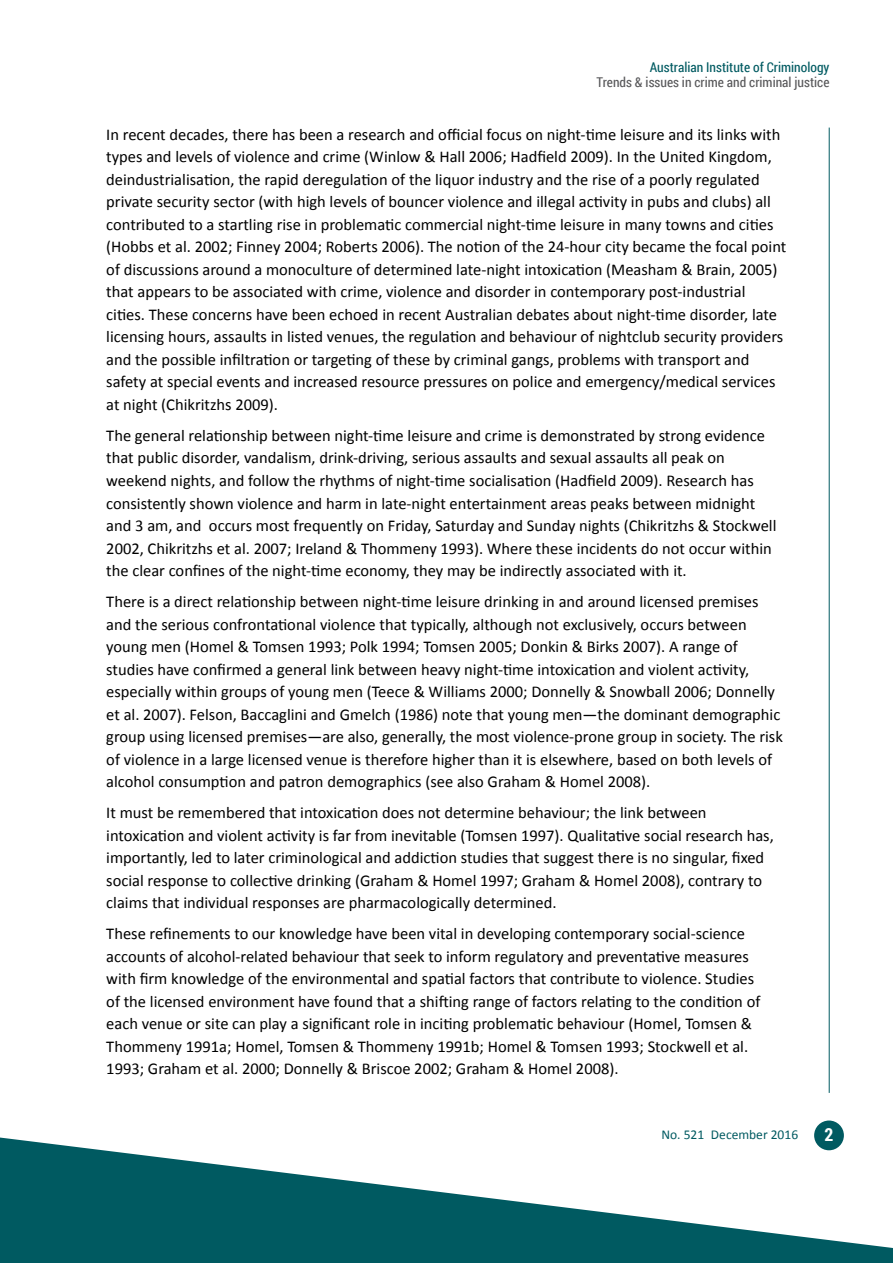
<style>
.page{position:relative;width:893px;height:1263px;background:#fff}
.page>*{position:absolute;margin:0;border:0;box-sizing:border-box;transform-origin:0 0}
.Page_numbers{font:700 18px "Roboto Condensed";color:#fff}
.body{font:16.5px/22.5px "Calibri";color:#000}
.t1{font:13.5px "Roboto Condensed";color:#58585a}
.t2{font:13.5px "Roboto Condensed";color:#005a61}
.footer01{font:13.5px "Calibri";color:#005a61}
</style>
<div class="page">
<hr style="left:829px;top:128px;width:1px;height:965px;background:#005a61">
<div style="left:814px;top:1120px;width:30px;height:30px;background:#005a61;border-radius:50%"></div>
<svg style="left:0;top:1137px;width:893px;height:126px;fill:#005a61"></svg>
<p class="t2" style="left:650px;top:58px;width:181px">Australian Institute of Criminology</p>
<p class="t1" style="left:597px;top:73px;width:234px">Trends &amp; issues in crime and criminal justice</p>
<p class="body" style="left:106px;top:123px;width:682px">In recent decades, there has been a research and official focus on night-time leisure and its links with types and levels of violence and crime (Winlow &amp; Hall 2006; Hadfield 2009). In the United Kingdom, deindustrialisation, the rapid deregulation of the liquor industry and the rise of a poorly regulated private security sector (with high levels of bouncer violence and illegal activity in pubs and clubs) all contributed to a startling rise in problematic commercial night-time leisure in many towns and cities (Hobbs et al. 2002; Finney 2004; Roberts 2006). The notion of the 24-hour city became the focal point of discussions around a monoculture of determined late-night intoxication (Measham &amp; Brain, 2005) that appears to be associated with crime, violence and disorder in contemporary post-industrial cities. These concerns have been echoed in recent Australian debates about night-time disorder, late licensing hours, assaults in listed venues, the regulation and behaviour of nightclub security providers and the possible infiltration or targeting of these by criminal gangs, problems with transport and safety at special events and increased resource pressures on police and emergency/medical services at night (Chikritzhs 2009).</p>
<p class="body" style="left:106px;top:424px;width:672px">The general relationship between night-time leisure and crime is demonstrated by strong evidence that public disorder, vandalism, drink-driving, serious assaults and sexual assaults all peak on weekend nights, and follow the rhythms of night-time socialisation (Hadfield 2009). Research has consistently shown violence and harm in late-night entertainment areas peaks between midnight and 3 am, and occurs most frequently on Friday, Saturday and Sunday nights (Chikritzhs &amp; Stockwell 2002, Chikritzhs et al. 2007; Ireland &amp; Thommeny 1993). Where these incidents do not occur within the clear confines of the night-time economy, they may be indirectly associated with it.</p>
<p class="body" style="left:106px;top:590px;width:678px">There is a direct relationship between night-time leisure drinking in and around licensed premises and the serious confrontational violence that typically, although not exclusively, occurs between young men (Homel &amp; Tomsen 1993; Polk 1994; Tomsen 2005; Donkin &amp; Birks 2007). A range of studies have confirmed a general link between heavy night-time intoxication and violent activity, especially within groups of young men (Teece &amp; Williams 2000; Donnelly &amp; Snowball 2006; Donnelly et al. 2007). Felson, Baccaglini and Gmelch (1986) note that young men—the dominant demographic group using licensed premises—are also, generally, the most violence-prone group in society. The risk of violence in a large licensed venue is therefore higher than it is elsewhere, based on both levels of alcohol consumption and patron demographics (see also Graham &amp; Homel 2008).</p>
<p class="body" style="left:106px;top:801px;width:669px">It must be remembered that intoxication does not determine behaviour; the link between intoxication and violent activity is far from inevitable (Tomsen 1997). Qualitative social research has, importantly, led to later criminological and addiction studies that suggest there is no singular, fixed social response to collective drinking (Graham &amp; Homel 1997; Graham &amp; Homel 2008), contrary to claims that individual responses are pharmacologically determined.</p>
<p class="body" style="left:106px;top:922px;width:656px">These refinements to our knowledge have been vital in developing contemporary social-science accounts of alcohol-related behaviour that seek to inform regulatory and preventative measures with firm knowledge of the environmental and spatial factors that contribute to violence. Studies of the licensed environment have found that a shifting range of factors relating to the condition of each venue or site can play a significant role in inciting problematic behaviour (Homel, Tomsen &amp; Thommeny 1991a; Homel, Tomsen &amp; Thommeny 1991b; Homel &amp; Tomsen 1993; Stockwell et al.<br>1993; Graham et al. 2000; Donnelly &amp; Briscoe 2002; Graham &amp; Homel 2008).</p>
<p class="footer01" style="left:661px;top:1125px;width:138px">No. 521 December 2016</p>
<p class="Page_numbers" style="left:824px;top:1122px;width:10px">2</p>
</div>
